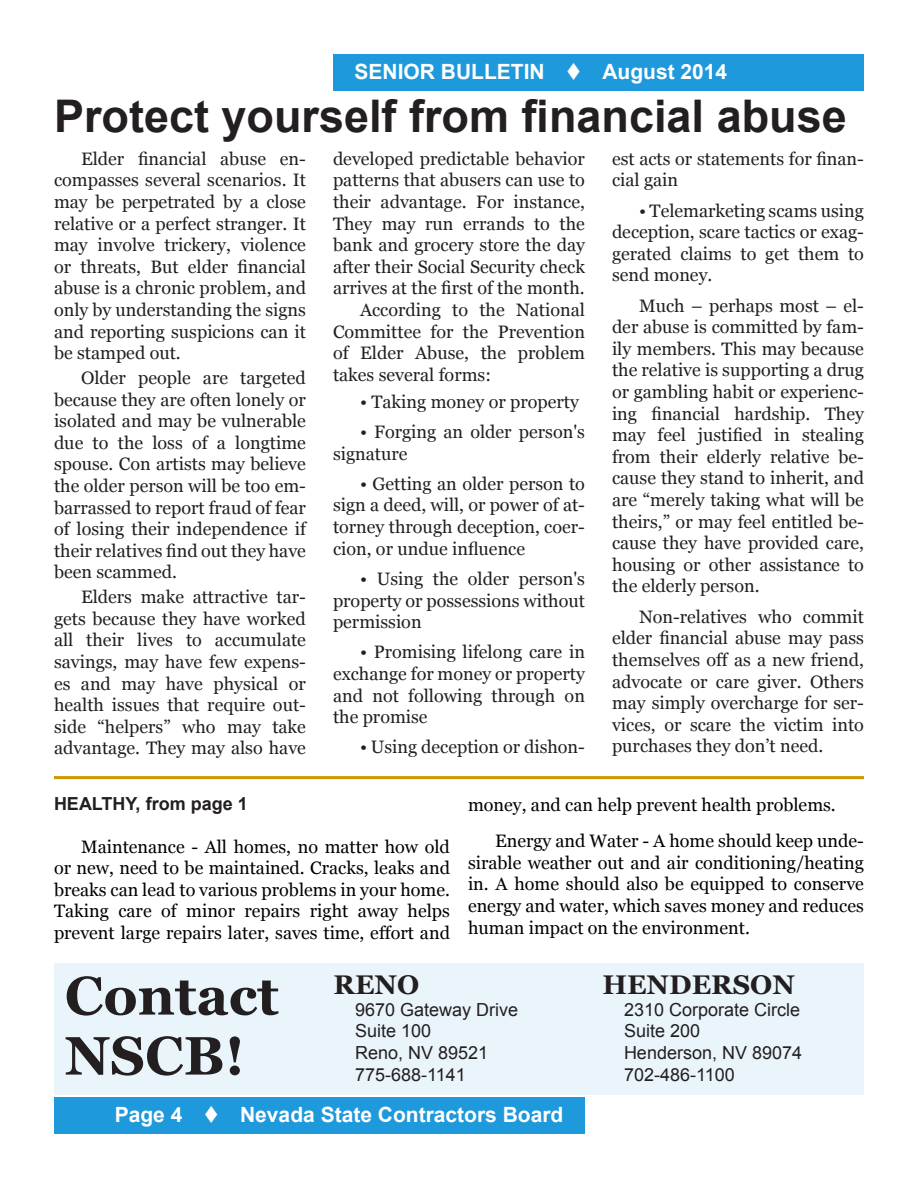
<style>
.page{position:relative;width:918px;height:1188px;background:#fff}
.page>*{position:absolute;margin:0;border:0;box-sizing:border-box;transform-origin:0 0}
.sidebar{font:700 54px "Georgia";color:#231f20}
.t1{font:700 45px "Arial";color:#231f20}
.sidebar-2{font:700 27px "Georgia";color:#231f20}
.t2{font:700 21px "Arial";color:#fff}
.body_copy{font:18px/21.6px "Georgia";color:#231f20;text-align:justify}
.body_copy__Style_Gro{font:18px/21.6px "Georgia";color:#000;text-align:justify}
.sidebar-3{font:18px "Arial";color:#231f20}
.t3{font:700 18px "Arial";color:#231f20}
</style>
<div class="page">
<div style="left:54px;top:1097px;width:531px;height:37px;background:#1e99dc"></div>
<div style="left:333px;top:54px;width:531px;height:37px;background:#1e99dc"></div>
<div style="left:54px;top:963px;width:810px;height:132px;background:#e9f5fb"></div>
<hr style="left:54px;top:776px;width:810px;height:3px;background:#ca9700">
<p class="t2" style="left:355px;top:58px;width:374px">SENIOR BULLETIN ▼ August 2014</p>
<p class="t1" style="left:54px;top:86px;width:794px">Protect yourself from financial abuse</p>
<p class="body_copy" style="left:54px;top:148px;width:254px;text-indent:27px">Elder financial abuse en&shy;compasses several scenarios. It may be perpetrated by a close relative or a perfect stranger. It may involve trickery, violence or threats, But elder financial abuse is a chronic problem, and only by understanding the signs and reporting suspicions can it be stamped out.</p>
<p class="body_copy" style="left:54px;top:367px;width:254px;text-indent:27px">Older people are targeted because they are often lonely or isolated and may be vulnerable due to the loss of a longtime spouse. Con artists may believe the older person will be too em&shy;barrassed to report fraud of fear of losing their independence if their relatives find out they have been scammed.</p>
<p class="body_copy" style="left:54px;top:587px;width:254px;text-indent:27px">Elders make attractive tar&shy;gets because they have worked all their lives to accumulate savings, may have few expens&shy;es and may have physical or health issues that require out&shy;side “helpers” who may take advantage. They may also have</p>
<p class="body_copy" style="left:333px;top:148px;width:254px">developed predictable behavior patterns that abusers can use to their advantage. For instance, They may run errands to the bank and grocery store the day after their Social Security check arrives at the first of the month.</p>
<p class="body_copy" style="left:333px;top:299px;width:253px;text-indent:27px">According to the National Committee for the Prevention of Elder Abuse, the problem takes several forms:</p>
<p class="body_copy" style="left:360px;top:391px;width:220px">• Taking money or property</p>
<p class="body_copy" style="left:333px;top:421px;width:253px;text-indent:27px">• Forging an older person's signature</p>
<p class="body_copy" style="left:333px;top:473px;width:253px;text-indent:27px">• Getting an older person to sign a deed, will, or power of at&shy;torney through deception, coer&shy;cion, or undue influence</p>
<p class="body_copy" style="left:333px;top:568px;width:253px;text-indent:27px">• Using the older person's property or possessions without permission</p>
<p class="body_copy" style="left:333px;top:642px;width:254px;text-indent:27px">• Promising lifelong care in exchange for money or property and not following through on the promise</p>
<p class="body_copy" style="left:360px;top:737px;width:226px">• Using deception or dishon-</p>
<p class="body_copy" style="left:612px;top:148px;width:253px">est acts or statements for finan&shy;cial gain</p>
<p class="body_copy" style="left:612px;top:200px;width:253px;text-indent:27px">• Telemarketing scams using deception, scare tactics or exag&shy;gerated claims to get them to send money.</p>
<p class="body_copy" style="left:612px;top:295px;width:254px;text-indent:27px">Much – perhaps most – el&shy;der abuse is committed by fam&shy;ily members. This may because the relative is supporting a drug or gambling habit or experienc&shy;ing financial hardship. They may feel justified in stealing from their elderly relative be&shy;cause they stand to inherit, and are “merely taking what will be theirs,” or may feel entitled be&shy;cause they have provided care, housing or other assistance to the elderly person.</p>
<p class="body_copy" style="left:612px;top:606px;width:254px;text-indent:27px">Non-relatives who commit elder financial abuse may pass themselves off as a new friend, advocate or care giver. Others may simply overcharge for ser&shy;vices, or scare the victim into purchases they don’t need.</p>
<p class="t3" style="left:54px;top:792px;width:195px">HEALTHY, from page 1</p>
<p class="body_copy__Style_Gro" style="left:54px;top:836px;width:398px;text-indent:27px">Maintenance - All homes, no matter how old or new, need to be maintained. Cracks, leaks and breaks can lead to various problems in your home.<br>Taking care of minor repairs right away helps prevent large repairs later, saves time, effort and</p>
<p class="body_copy__Style_Gro" style="left:468px;top:794px;width:369px">money, and can help prevent health problems.</p>
<p class="body_copy__Style_Gro" style="left:468px;top:831px;width:397px;text-indent:27px">Energy and Water - A home should keep unde&shy;sirable weather out and air conditioning/heating in. A home should also be equipped to conserve energy and water, which saves money and reduces human impact on the environment.</p>
<p class="sidebar" style="left:65px;top:961px;width:215px">Contact</p>
<p class="sidebar" style="left:65px;top:1021px;width:182px">NSCB!</p>
<p class="sidebar-2" style="left:334px;top:967px;width:87px">RENO</p>
<p class="sidebar-3" style="left:355px;top:998px;width:165px">9670 Gateway Drive</p>
<p class="sidebar-3" style="left:355px;top:1019px;width:78px">Suite 100</p>
<p class="sidebar-3" style="left:355px;top:1041px;width:135px">Reno, NV 89521</p>
<p class="sidebar-3" style="left:355px;top:1062px;width:112px">775-688-1141</p>
<p class="t2" style="left:115px;top:1101px;width:450px">Page 4 ▼ Nevada State Contractors Board</p>
<p class="sidebar-2" style="left:602px;top:967px;width:194px">HENDERSON</p>
<p class="sidebar-3" style="left:624px;top:998px;width:178px">2310 Corporate Circle</p>
<p class="sidebar-3" style="left:624px;top:1019px;width:78px">Suite 200</p>
<p class="sidebar-3" style="left:624px;top:1041px;width:180px">Henderson, NV 89074</p>
<p class="sidebar-3" style="left:624px;top:1062px;width:112px">702-486-1100</p>
</div>
